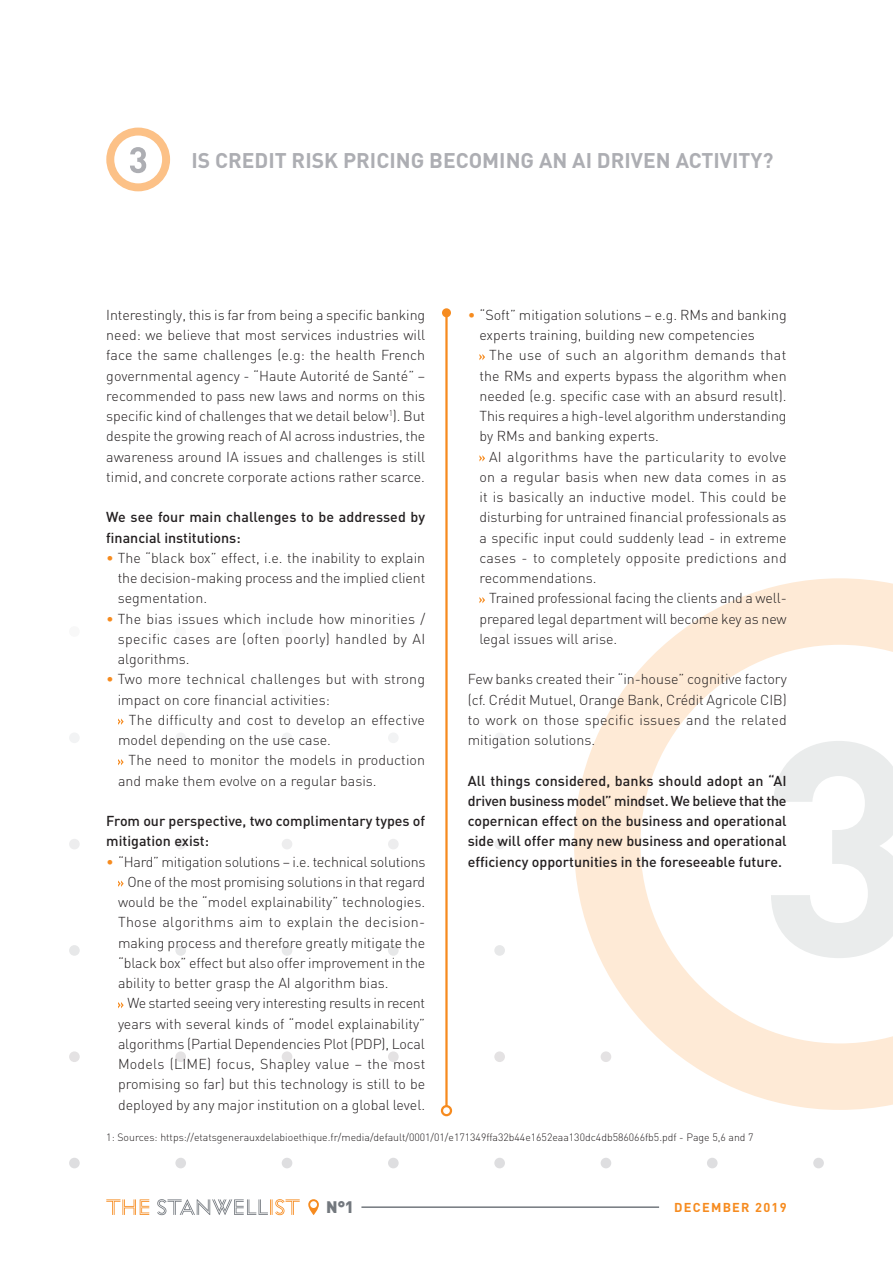
<style>
.page{position:relative;width:893px;height:1263px;background:#fff}
.page>*{position:absolute;margin:0;border:0;box-sizing:border-box;transform-origin:0 0}
.t1{font:700 21px "DIN";color:#adaeb3}
.t2{font:900 16.5px "DIN";color:#73787e}
.t3{font:300 14.25px/20.2px "DIN";color:#231f20;text-align:justify}
.t4{font:500 14.25px/20.2px "DIN";color:#231f20}
.t5{font:300 14.25px "DIN";letter-spacing:-.02em;color:#231f20}
.t6{font:300 14.25px "DIN";letter-spacing:.025em;color:#231f20}
.t7{font:700 12.75px "DIN";letter-spacing:.1em;color:#f68b1f}
.t8{font:300 10.5px "DIN";color:#231f20}
.s1{color:#f68b1f}
</style>
<div class="page">
<div style="left:69px;top:626px;width:11px;height:11px;background:#f8f8f8;border-radius:50%"></div>
<div style="left:175px;top:626px;width:11px;height:11px;background:#f8f8f8;border-radius:50%"></div>
<div style="left:282px;top:626px;width:10px;height:11px;background:#f8f8f8;border-radius:50%"></div>
<div style="left:388px;top:626px;width:11px;height:11px;background:#f8f8f8;border-radius:50%"></div>
<div style="left:494px;top:626px;width:11px;height:11px;background:#f8f8f8;border-radius:50%"></div>
<div style="left:69px;top:732px;width:11px;height:11px;background:#f2f3f4;border-radius:50%"></div>
<div style="left:175px;top:732px;width:11px;height:11px;background:#f2f3f4;border-radius:50%"></div>
<div style="left:282px;top:732px;width:10px;height:11px;background:#f2f3f4;border-radius:50%"></div>
<div style="left:388px;top:732px;width:11px;height:11px;background:#f2f3f4;border-radius:50%"></div>
<div style="left:494px;top:732px;width:11px;height:11px;background:#f2f3f4;border-radius:50%"></div>
<div style="left:69px;top:839px;width:11px;height:10px;background:#ededee;border-radius:50%"></div>
<div style="left:175px;top:839px;width:11px;height:10px;background:#ededee;border-radius:50%"></div>
<div style="left:282px;top:839px;width:10px;height:10px;background:#ededee;border-radius:50%"></div>
<div style="left:388px;top:839px;width:11px;height:10px;background:#ededee;border-radius:50%"></div>
<div style="left:494px;top:839px;width:11px;height:10px;background:#ededee;border-radius:50%"></div>
<div style="left:69px;top:945px;width:11px;height:11px;background:#e7e8e9;border-radius:50%"></div>
<div style="left:175px;top:945px;width:11px;height:11px;background:#e7e8e9;border-radius:50%"></div>
<div style="left:282px;top:945px;width:10px;height:11px;background:#e7e8e9;border-radius:50%"></div>
<div style="left:388px;top:945px;width:11px;height:11px;background:#e7e8e9;border-radius:50%"></div>
<div style="left:494px;top:945px;width:11px;height:11px;background:#e7e8e9;border-radius:50%"></div>
<div style="left:69px;top:1051px;width:11px;height:11px;background:#e4e2e3;border-radius:50%"></div>
<div style="left:175px;top:1051px;width:11px;height:11px;background:#e4e2e3;border-radius:50%"></div>
<div style="left:282px;top:1051px;width:10px;height:11px;background:#e4e2e3;border-radius:50%"></div>
<div style="left:388px;top:1051px;width:11px;height:11px;background:#e4e2e3;border-radius:50%"></div>
<div style="left:494px;top:1051px;width:11px;height:11px;background:#e4e2e3;border-radius:50%"></div>
<div style="left:69px;top:1158px;width:11px;height:10px;background:#dedee0;border-radius:50%"></div>
<div style="left:175px;top:1158px;width:11px;height:10px;background:#dedee0;border-radius:50%"></div>
<div style="left:282px;top:1158px;width:10px;height:10px;background:#dedee0;border-radius:50%"></div>
<div style="left:388px;top:1158px;width:11px;height:10px;background:#dedee0;border-radius:50%"></div>
<div style="left:494px;top:1158px;width:11px;height:10px;background:#dedee0;border-radius:50%"></div>
<div style="left:601px;top:1158px;width:10px;height:10px;background:#dedee0;border-radius:50%"></div>
<div style="left:707px;top:1158px;width:11px;height:10px;background:#dedee0;border-radius:50%"></div>
<div style="left:813px;top:1158px;width:11px;height:10px;background:#dedee0;border-radius:50%"></div>
<svg style="left:574px;top:578px;width:319px;height:532px;fill:#feead6"></svg>
<svg style="left:640px;top:645px;width:253px;height:398px"></svg>
<svg style="left:771px;top:741px;width:122px;height:217px"></svg>
<div style="left:106px;top:128px;width:64px;height:63px;background:#fcc187;border-radius:50%"></div>
<div style="left:114px;top:136px;width:48px;height:47px;background:#fff;border-radius:50%"></div>
<svg style="left:130px;top:147px;width:16px;height:26px"></svg>
<svg style="left:118px;top:718px;width:6px;height:7px"></svg>
<svg style="left:118px;top:759px;width:6px;height:6px"></svg>
<svg style="left:118px;top:880px;width:6px;height:7px"></svg>
<svg style="left:118px;top:1002px;width:6px;height:6px"></svg>
<svg style="left:479px;top:354px;width:6px;height:6px"></svg>
<svg style="left:479px;top:455px;width:6px;height:6px"></svg>
<svg style="left:479px;top:597px;width:6px;height:6px"></svg>
<hr style="left:445px;top:313px;width:3px;height:793px;background:#f68b1f">
<div style="left:442px;top:308px;width:9px;height:9px;background:#f68b1f;border-radius:50%"></div>
<div style="left:441px;top:1105px;width:11px;height:11px;border:2px solid #f68b1f;border-radius:50%"></div>
<hr style="left:361px;top:1206px;width:298px;height:2px;background:#73787e">
<svg style="left:308px;top:1199px;width:11px;height:16px"></svg>
<svg style="left:106px;top:1199px;width:43px;height:16px"></svg>
<svg style="left:157px;top:1199px;width:143px;height:16px"></svg>
<h1 class="t1" style="left:191px;top:147px;width:584px">IS CREDIT RISK PRICING BECOMING AN AI DRIVEN ACTIVITY?</h1>
<p class="t3" style="left:106px;top:304px;width:321px">Interestingly, this is far from being a specific banking need: we believe that most services industries will face the same challenges (e.g: the health French governmental agency - “Haute Autorité de Santé” – recommended to pass new laws and norms on this specific kind of challenges that we detail below<sup>1</sup>). But despite the growing reach of AI across industries, the awareness around IA issues and challenges is still timid, and concrete corporate actions rather scarce.</p>
<p class="t4" style="left:106px;top:506px;width:320px">We see four main challenges to be addressed by financial institutions:</p>
<p class="t3" style="left:118px;top:547px;width:309px;text-indent:-11px"><span class="s1">•</span> The “black box” effect, i.e. the inability to explain the decision-making process and the implied client segmentation.</p>
<p class="t3" style="left:118px;top:608px;width:309px;text-indent:-11px"><span class="s1">•</span> The bias issues which include how minorities / specific cases are (often poorly) handled by AI algorithms.</p>
<p class="t3" style="left:118px;top:669px;width:309px;text-indent:-11px"><span class="s1">•</span> Two more technical challenges but with strong impact on core financial activities:</p>
<p class="t3" style="left:118px;top:709px;width:309px;text-indent:11px">The difficulty and cost to develop an effective model depending on the use case.</p>
<p class="t3" style="left:118px;top:750px;width:309px;text-indent:11px">The need to monitor the models in production and make them evolve on a regular basis.</p>
<p class="t4" style="left:106px;top:810px;width:320px">From our perspective, two complimentary types of mitigation exist:</p>
<p class="t3" style="left:106px;top:851px;width:321px"><span class="s1">•</span> “Hard” mitigation solutions – i.e. technical solutions</p>
<p class="t3" style="left:128px;top:871px;width:299px">One of the most promising solutions in that regard</p>
<p class="t3" style="left:118px;top:892px;width:309px">would be the “model explainability” technologies.</p>
<p class="t6" style="left:118px;top:913px;width:309px">Those algorithms aim to explain the decision-</p>
<p class="t3" style="left:118px;top:932px;width:309px">making process and therefore greatly mitigate the</p>
<p class="t3" style="left:118px;top:952px;width:309px">“black box” effect but also offer improvement in the</p>
<p class="t3" style="left:118px;top:973px;width:272px">ability to better grasp the AI algorithm bias.</p>
<p class="t5" style="left:128px;top:994px;width:299px">We started seeing very interesting results in recent</p>
<p class="t3" style="left:118px;top:1013px;width:309px">years with several kinds of “model explainability”</p>
<p class="t3" style="left:118px;top:1033px;width:308px">algorithms (Partial Dependencies Plot (PDP), Local</p>
<p class="t3" style="left:118px;top:1054px;width:309px">Models (LIME) focus, Shapley value – the most</p>
<p class="t3" style="left:118px;top:1074px;width:309px">promising so far) but this technology is still to be</p>
<p class="t3" style="left:118px;top:1094px;width:309px">deployed by any major institution on a global level.</p>
<p class="t3" style="left:479px;top:304px;width:309px;text-indent:-12px"><span class="s1">•</span> “Soft” mitigation solutions – e.g. RMs and banking experts training, building new competencies</p>
<p class="t3" style="left:479px;top:345px;width:309px;text-indent:10px">The use of such an algorithm demands that the RMs and experts bypass the algorithm when needed (e.g. specific case with an absurd result).<br>This requires a high-level algorithm understanding by RMs and banking experts.</p>
<p class="t3" style="left:479px;top:446px;width:309px;text-indent:10px">AI algorithms have the particularity to evolve on a regular basis when new data comes in as it is basically an inductive model. This could be disturbing for untrained financial professionals as a specific input could suddenly lead - in extreme cases - to completely opposite predictions and recommendations.</p>
<p class="t3" style="left:479px;top:588px;width:309px;text-indent:10px">Trained professional facing the clients and a well&shy;prepared legal department will become key as new legal issues will arise.</p>
<p class="t3" style="left:468px;top:669px;width:321px">Few banks created their “in-house” cognitive factory (cf. Crédit Mutuel, Orange Bank, Crédit Agricole CIB) to work on those specific issues and the related mitigation solutions.</p>
<p class="t4" style="left:468px;top:770px;width:321px;text-align:justify">All things considered, banks should adopt an “AI driven business model” mindset. We believe that the copernican effect on the business and operational side will offer many new business and operational efficiency opportunities in the foreseeable future.</p>
<p class="t8" style="left:106px;top:1131px;width:649px">1: Sources: https://etatsgenerauxdelabioethique.fr/media/default/0001/01/e171349ffa32b44e1652eaa130dc4db586066fb5.pdf - Page 5,6 and 7</p>
<p class="t2" style="left:326px;top:1195px;width:29px">N°1</p>
<p class="t7" style="left:674px;top:1199px;width:114px">DECEMBER 2019</p>
</div>
